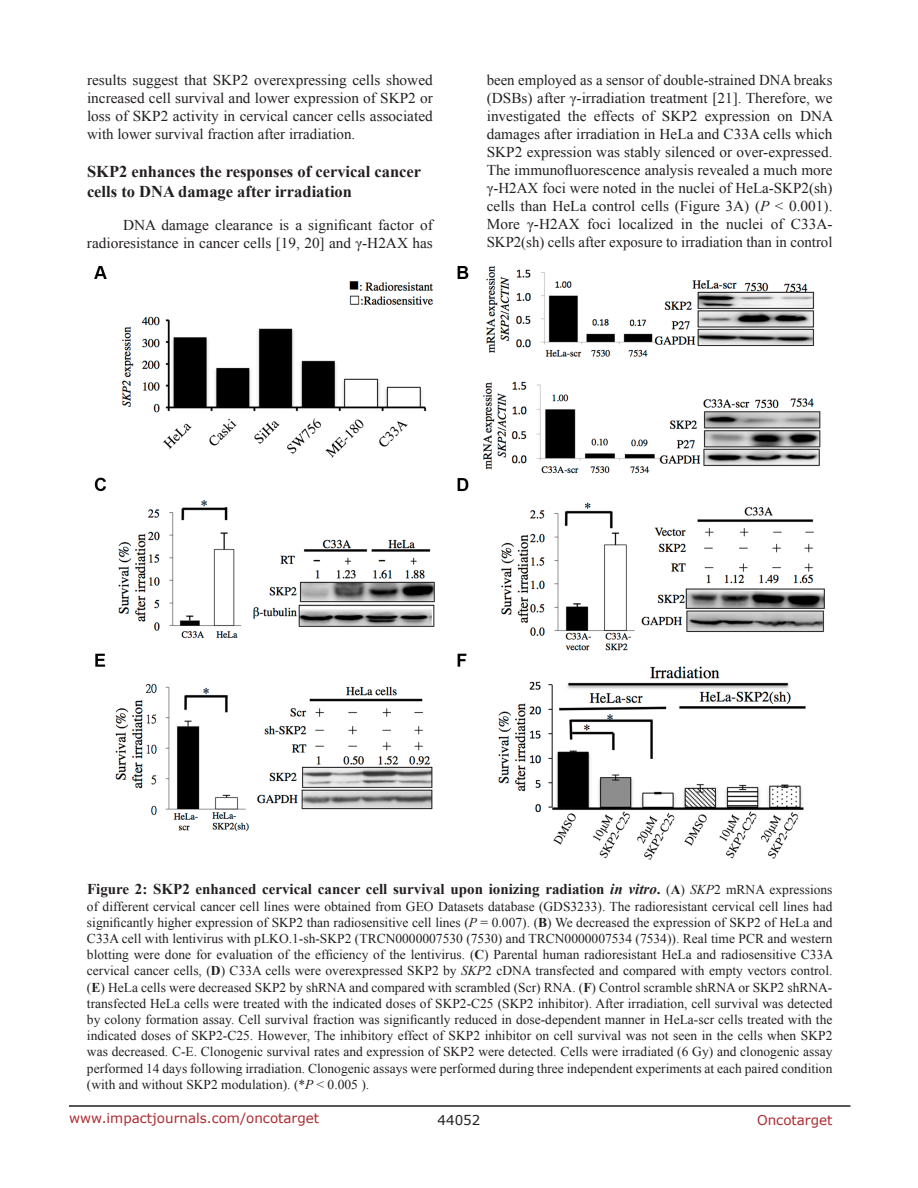
<style>
.page{position:relative;width:918px;height:1188px;background:#fff}
.page>*{position:absolute;margin:0;border:0;box-sizing:border-box;transform-origin:0 0}
.t1{font:700 16.5px/19.8px "Times New Roman";color:#231f20}
.t2{font:15px/18px "Times New Roman";color:#231f20;text-align:justify}
.t3{font:700 15px "Times New Roman";color:#231f20}
.t4{font:13.5px/16.2px "Times New Roman";color:#231f20;text-align:justify}
.t5{font:13.5px "Verdana";color:#ac2b31}
.t6{font:13.5px "Verdana";color:#231f20}
.s1{font-style:italic}
.s2{font-weight:400;font-size:13.5px}
.s3{font-size:13.5px}
.s4{font-weight:400;font-style:italic;font-size:13.5px}
.s5{font-weight:700}
</style>
<div class="page">
<hr style="left:69px;top:1105px;width:781px;height:2px;background:#231f20">
<img style="left:95px;top:266px;width:730px;height:593px">
<p class="t2" style="left:87px;top:71px;width:347px">results suggest that SKP2 overexpressing cells showed increased cell survival and lower expression of SKP2 or loss of SKP2 activity in cervical cancer cells associated with lower survival fraction after irradiation.</p>
<p class="t1" style="left:87px;top:161px;width:336px">SKP2 enhances the responses of cervical cancer cells to DNA damage after irradiation</p>
<p class="t2" style="left:87px;top:216px;width:347px;text-align:right">DNA damage clearance is a significant factor of radioresistance in cancer cells [19, 20] and γ-H2AX has</p>
<p class="t2" style="left:487px;top:71px;width:348px">been employed as a sensor of double-strained DNA breaks (DSBs) after γ-irradiation treatment [21]. Therefore, we investigated the effects of SKP2 expression on DNA damages after irradiation in HeLa and C33A cells which SKP2 expression was stably silenced or over-expressed.<br>The immunofluorescence analysis revealed a much more γ-H2AX foci were noted in the nuclei of HeLa-SKP2(sh) cells than HeLa control cells (Figure 3A) (<span class="s1">P</span> &lt; 0.001).<br>More γ-H2AX foci localized in the nuclei of C33A-SKP2(sh) cells after exposure to irradiation than in control</p>
<p class="t3" style="left:87px;top:879px;width:747px">Figure 2: SKP2 enhanced cervical cancer cell survival upon ionizing radiation <span class="s1">in vitro</span>. <span class="s2">(</span><span class="s3">A</span><span class="s2">)</span> <span class="s4">SKP</span><span class="s2">2 mRNA expressions</span></p>
<p class="t4" style="left:87px;top:898px;width:748px">of different cervical cancer cell lines were obtained from GEO Datasets database (GDS3233). The radioresistant cervical cell lines had significantly higher expression of SKP2 than radiosensitive cell lines (<span class="s1">P</span> = 0.007). (<span class="s5">B</span>) We decreased the expression of SKP2 of HeLa and C33A cell with lentivirus with pLKO.1-sh-SKP2 (TRCN0000007530 (7530) and TRCN0000007534 (7534)). Real time PCR and western blotting were done for evaluation of the efficiency of the lentivirus. (<span class="s5">C</span>) Parental human radioresistant HeLa and radiosensitive C33A cervical cancer cells, (<span class="s5">D</span>) C33A cells were overexpressed SKP2 by <span class="s1">SKP</span>2 cDNA transfected and compared with empty vectors control. (<span class="s5">E</span>) HeLa cells were decreased SKP2 by shRNA and compared with scrambled (Scr) RNA. (<span class="s5">F</span>) Control scramble shRNA or SKP2 shRNA&shy;transfected HeLa cells were treated with the indicated doses of SKP2-C25 (SKP2 inhibitor). After irradiation, cell survival was detected by colony formation assay. Cell survival fraction was significantly reduced in dose-dependent manner in HeLa-scr cells treated with the indicated doses of SKP2-C25. However, The inhibitory effect of SKP2 inhibitor on cell survival was not seen in the cells when SKP2 was decreased. C-E. Clonogenic survival rates and expression of SKP2 were detected. Cells were irradiated (6 Gy) and clonogenic assay performed 14 days following irradiation. Clonogenic assays were performed during three independent experiments at each paired condition (with and without SKP2 modulation). (*<span class="s1">P</span> &lt; 0.005 ).</p>
<p class="t5" style="left:69px;top:1109px;width:252px">www.impactjournals.com/oncotarget</p>
<p class="t6" style="left:438px;top:1111px;width:44px">44052</p>
<p class="t5" style="left:757px;top:1111px;width:77px">Oncotarget</p>
</div>
